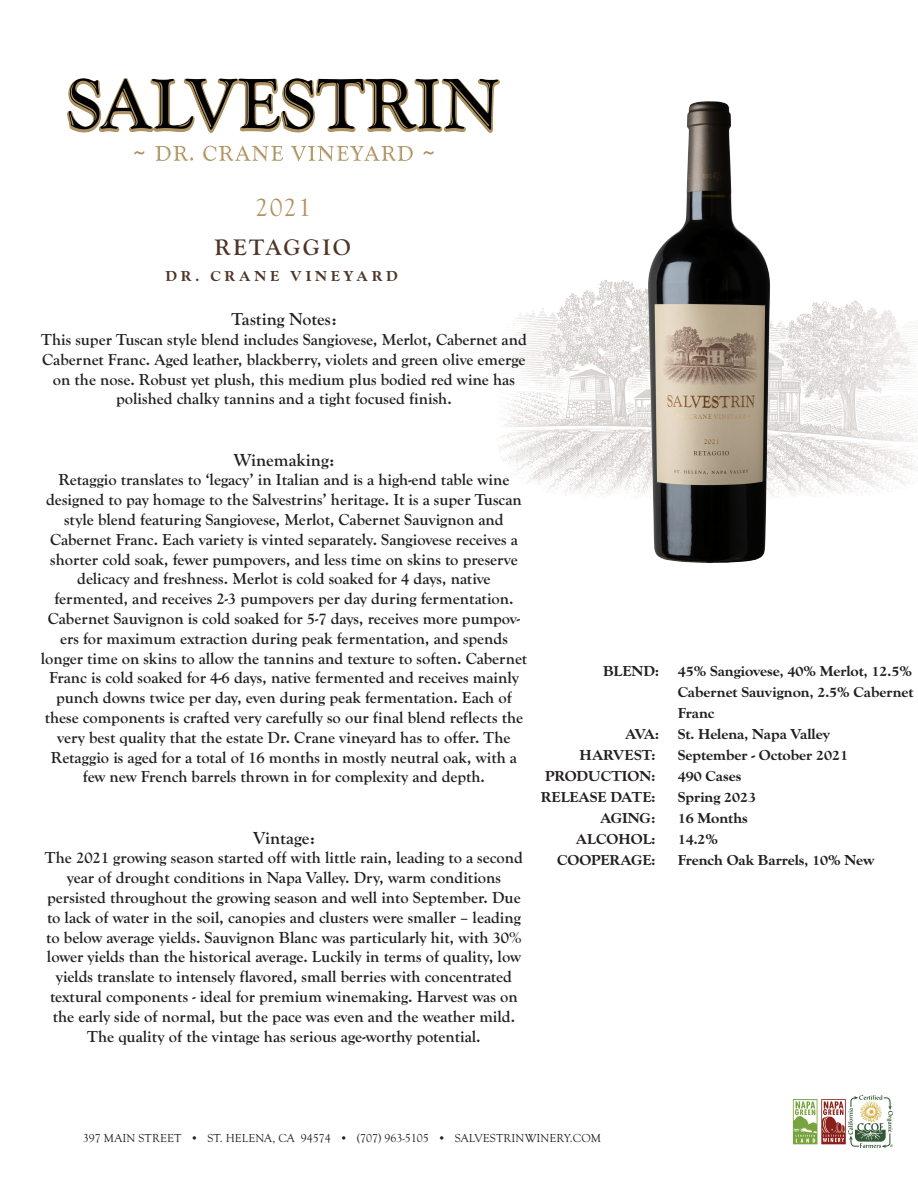
<style>
.page{position:relative;width:918px;height:1188px;background:#fff}
.page>*{position:absolute;margin:0;border:0;box-sizing:border-box;transform-origin:0 0}
.t1{font:25.8px "Goudy Old Sty";color:#af9361}
.t2{font:700 23.25px "Goudy Old Sty";letter-spacing:.1em;color:#4f3528}
.t3{font:700 18px "Goudy Old Sty";color:#231f20}
.t4{font:700 16.5px/19.8px "Goudy Old Sty";color:#231f20;text-align:center}
.t5{font:700 expanded 15px "Goudy Old Sty";color:#231f20}
.t6{font:700 expanded 15px "Goudy Old Sty";letter-spacing:.25em;color:#4f3528}
.t7{font:12px "Goudy Old Sty";color:#231f20}
</style>
<div class="page">
<img style="left:497px;top:308px;width:421px;height:185px">
<svg style="left:793px;top:1099px;width:53px;height:45px"></svg>
<img style="left:68px;top:79px;width:432px;height:54px">
<img style="left:849px;top:1095px;width:43px;height:52px">
<img style="left:550px;top:101px;width:317px;height:462px">
<svg style="left:134px;top:151px;width:11px;height:4px"></svg>
<svg style="left:155px;top:146px;width:38px;height:15px"></svg>
<svg style="left:203px;top:146px;width:80px;height:15px"></svg>
<svg style="left:291px;top:146px;width:122px;height:15px"></svg>
<svg style="left:423px;top:151px;width:11px;height:4px"></svg>
<h1 class="t1" style="left:256px;top:193px;width:57px">2021</h1>
<h2 class="t2" style="left:215px;top:235px;width:138px">RETAGGIO</h2>
<p class="t6" style="left:165px;top:267px;width:234px">DR. CRANE VINEYARD</p>
<p class="t3" style="left:231px;top:309px;width:107px">Tasting Notes:</p>
<p class="t4" style="left:41px;top:330px;width:487px">This super Tuscan style blend includes Sangiovese, Merlot, Cabernet and Cabernet Franc. Aged leather, blackberry, violets and green olive emerge on the nose. Robust yet plush, this medium plus bodied red wine has polished chalky tannins and a tight focused finish.</p>
<p class="t3" style="left:234px;top:450px;width:102px">Winemaking:</p>
<p class="t4" style="left:41px;top:470px;width:488px">Retaggio translates to ‘legacy’ in Italian and is a high-end table wine designed to pay homage to the Salvestrins’ heritage. It is a super Tuscan style blend featuring Sangiovese, Merlot, Cabernet Sauvignon and Cabernet Franc. Each variety is vinted separately. Sangiovese receives a shorter cold soak, fewer pumpovers, and less time on skins to preserve delicacy and freshness. Merlot is cold soaked for 4 days, native fermented, and receives 2-3 pumpovers per day during fermentation.<br>Cabernet Sauvignon is cold soaked for 5-7 days, receives more pumpov&shy;ers for maximum extraction during peak fermentation, and spends longer time on skins to allow the tannins and texture to soften. Cabernet Franc is cold soaked for 4-6 days, native fermented and receives mainly punch downs twice per day, even during peak fermentation. Each of these components is crafted very carefully so our final blend reflects the very best quality that the estate Dr. Crane vineyard has to offer. The Retaggio is aged for a total of 16 months in mostly neutral oak, with a few new French barrels thrown in for complexity and depth.</p>
<p class="t3" style="left:253px;top:828px;width:63px">Vintage:</p>
<p class="t4" style="left:45px;top:848px;width:480px">The 2021 growing season started off with little rain, leading to a second year of drought conditions in Napa Valley. Dry, warm conditions persisted throughout the growing season and well into September. Due to lack of water in the soil, canopies and clusters were smaller – leading to below average yields. Sauvignon Blanc was particularly hit, with 30% lower yields than the historical average. Luckily in terms of quality, low yields translate to intensely flavored, small berries with concentrated textural components - ideal for premium winemaking. Harvest was on the early side of normal, but the pace was even and the weather mild.<br>The quality of the vintage has serious age-worthy potential.</p>
<p class="t5" style="left:603px;top:662px;width:310px">BLEND: 45% Sangiovese, 40% Merlot, 12.5%</p>
<p class="t5" style="left:678px;top:683px;width:237px">Cabernet Sauvignon, 2.5% Cabernet</p>
<p class="t5" style="left:678px;top:704px;width:38px">Franc</p>
<p class="t5" style="left:626px;top:725px;width:206px">AVA: St. Helena, Napa Valley</p>
<p class="t5" style="left:580px;top:746px;width:77px">HARVEST:</p>
<p class="t5" style="left:678px;top:746px;width:172px">September - October 2021</p>
<p class="t5" style="left:545px;top:767px;width:112px">PRODUCTION:</p>
<p class="t5" style="left:678px;top:767px;width:65px">490 Cases</p>
<p class="t5" style="left:541px;top:788px;width:116px">RELEASE DATE:</p>
<p class="t5" style="left:678px;top:788px;width:80px">Spring 2023</p>
<p class="t5" style="left:601px;top:809px;width:56px">AGING:</p>
<p class="t5" style="left:678px;top:809px;width:72px">16 Months</p>
<p class="t5" style="left:576px;top:830px;width:81px">ALCOHOL:</p>
<p class="t5" style="left:678px;top:830px;width:42px">14.2%</p>
<p class="t5" style="left:557px;top:851px;width:100px">COOPERAGE:</p>
<p class="t5" style="left:678px;top:851px;width:198px">French Oak Barrels, 10% New</p>
<p class="t7" style="left:83px;top:1132px;width:520px">397 MAIN STREET • ST. HELENA, CA 94574 • (707) 963-5105 • SALVESTRINWINERY.COM</p>
</div>
